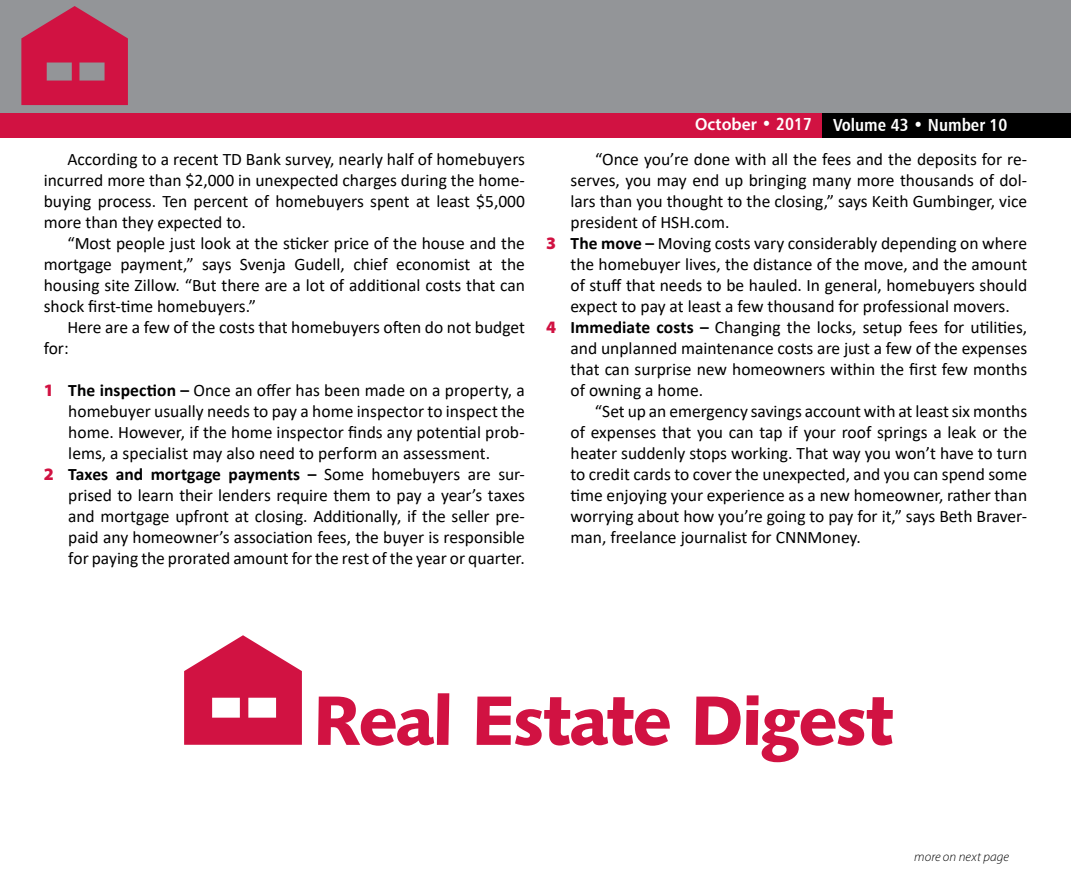
<style>
.page{position:relative;width:1071px;height:882px;background:#fff}
.page>*{position:absolute;margin:0;border:0;box-sizing:border-box;transform-origin:0 0}
.t1{font:70px "Humanist 531 BT Black A";letter-spacing:-.03em;color:#d11242}
.t2{font:17.5px/21px "Calibri";color:#000;text-align:justify}
.t3{font:700 17.5px "Calibri";color:#000}
.t4{font:17.5px "Humanist 777 BT Bold Condensed B";color:#fff}
.t5{font:italic 300 13.12px "Myriad Pro";letter-spacing:.01em;color:#000}
.s1{font-family:"Myriad Pro";font-weight:900;color:#d11242}
.s2{font-weight:700}
.s3{font-weight:400}
.s4{font-family:"Myriad Pro";font-weight:600}
</style>
<div class="page">
<div style="left:0;top:0;width:1071px;height:138px;background:#939598"></div>
<div style="left:693px;top:113px;width:378px;height:25px;background:#000"></div>
<div style="left:0;top:113px;width:822px;height:25px;background:#d11242"></div>
<svg style="left:21px;top:6px;width:107px;height:99px"></svg>
<svg style="left:184px;top:635px;width:118px;height:110px"></svg>
<p class="t2" style="left:44px;top:149px;width:483px;text-indent:24px">According to a recent TD Bank survey, nearly half of homebuyers incurred more than $2,000 in unexpected charges during the home&shy;buying process. Ten percent of homebuyers spent at least $5,000 more than they expected to.</p>
<p class="t2" style="left:44px;top:233px;width:483px;text-indent:24px">“Most people just look at the sticker price of the house and the mortgage payment,” says Svenja Gudell, chief economist at the housing site Zillow. “But there are a lot of additional costs that can shock first-time homebuyers.”</p>
<p class="t2" style="left:44px;top:317px;width:483px;text-indent:24px">Here are a few of the costs that homebuyers often do not budget for:</p>
<p class="t2" style="left:44px;top:380px;width:483px"><span class="s1">1</span> <span class="s2">The inspection –</span> Once an offer has been made on a property, a</p>
<p class="t2" style="left:68px;top:401px;width:458px">homebuyer usually needs to pay a home inspector to inspect the</p>
<p class="t2" style="left:68px;top:422px;width:458px">home. However, if the home inspector finds any potential prob-</p>
<p class="t2" style="left:68px;top:443px;width:424px">lems, a specialist may also need to perform an assessment.</p>
<p class="t3" style="left:44px;top:462px;width:483px"><span class="s1">2</span> Taxes and mortgage payments – <span class="s3">Some homebuyers are sur-</span></p>
<p class="t2" style="left:68px;top:485px;width:458px">prised to learn their lenders require them to pay a year’s taxes</p>
<p class="t2" style="left:68px;top:506px;width:458px">and mortgage upfront at closing. Additionally, if the seller pre-</p>
<p class="t2" style="left:68px;top:527px;width:458px">paid any homeowner’s association fees, the buyer is responsible</p>
<p class="t2" style="left:68px;top:548px;width:458px">for paying the prorated amount for the rest of the year or quarter.</p>
<p class="t4" style="left:695px;top:114px;width:314px"><span class="s4">October</span> • 2017 Volume 43 • Number 10</p>
<p class="t2" style="left:595px;top:149px;width:434px">“Once you’re done with all the fees and the deposits for re-</p>
<p class="t2" style="left:570px;top:170px;width:458px">serves, you may end up bringing many more thousands of dol-</p>
<p class="t2" style="left:570px;top:191px;width:458px">lars than you thought to the closing,” says Keith Gumbinger, vice</p>
<p class="t2" style="left:570px;top:212px;width:161px">president of HSH.com.</p>
<p class="t2" style="left:546px;top:233px;width:483px"><span class="s1">3</span> <span class="s2">The move –</span> Moving costs vary considerably depending on where</p>
<p class="t2" style="left:570px;top:254px;width:458px">the homebuyer lives, the distance of the move, and the amount</p>
<p class="t2" style="left:570px;top:275px;width:458px">of stuff that needs to be hauled. In general, homebuyers should</p>
<p class="t2" style="left:570px;top:296px;width:441px">expect to pay at least a few thousand for professional movers.</p>
<p class="t2" style="left:546px;top:317px;width:483px"><span class="s1">4</span> <span class="s2">Immediate costs –</span> Changing the locks, setup fees for utilities,</p>
<p class="t2" style="left:570px;top:338px;width:458px">and unplanned maintenance costs are just a few of the expenses</p>
<p class="t2" style="left:570px;top:359px;width:458px">that can surprise new homeowners within the first few months</p>
<p class="t2" style="left:570px;top:380px;width:134px">of owning a home.</p>
<p class="t2" style="left:595px;top:401px;width:434px">“Set up an emergency savings account with at least six months</p>
<p class="t2" style="left:570px;top:422px;width:458px">of expenses that you can tap if your roof springs a leak or the</p>
<p class="t2" style="left:570px;top:443px;width:458px">heater suddenly stops working. That way you won’t have to turn</p>
<p class="t2" style="left:570px;top:464px;width:458px">to credit cards to cover the unexpected, and you can spend some</p>
<p class="t2" style="left:570px;top:485px;width:458px">time enjoying your experience as a new homeowner, rather than</p>
<p class="t2" style="left:570px;top:506px;width:458px">worrying about how you’re going to pay for it,” says Beth Braver-</p>
<p class="t2" style="left:570px;top:527px;width:292px">man, freelance journalist for CNNMoney.</p>
<h1 class="t1" style="left:314px;top:676px;width:581px">Real Estate Digest</h1>
<p class="t5" style="left:914px;top:849px;width:96px">more on next page</p>
</div>
